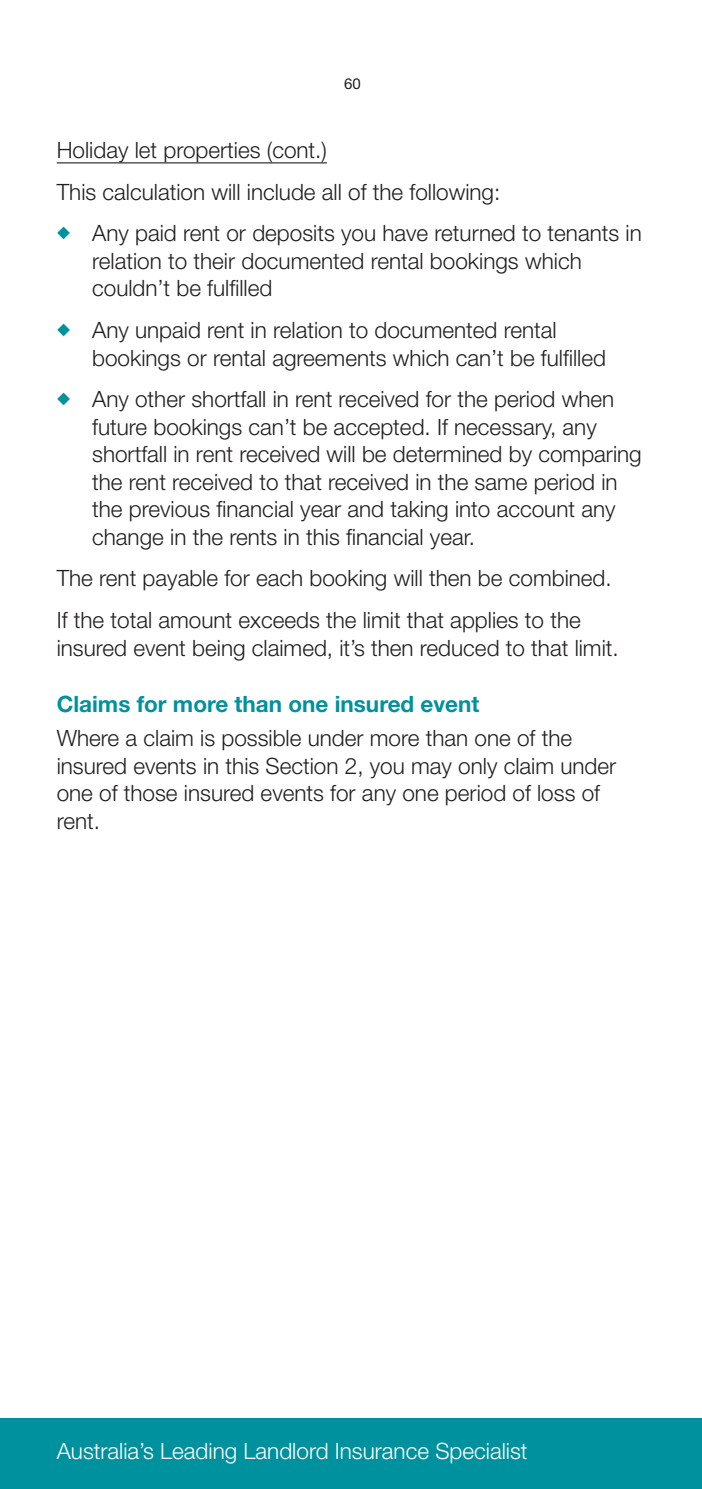
<style>
.page{position:relative;width:702px;height:1489px;background:#fff}
.page>*{position:absolute;margin:0;border:0;box-sizing:border-box;transform-origin:0 0}
.t1{font:300 22.5px/27.5px "Helvetica Neue LT Std";color:#231f20}
.t2{font:300 22.5px "Helvetica Neue LT Std";color:#fff}
.t3{font:700 22.5px "Helvetica Neue LT Std";color:#00919f}
.t4{font:15px "Helvetica Neue LT Std";color:#231f20}
.s1{color:#00919f}
</style>
<div class="page">
<div style="left:0;top:1417px;width:702px;height:71px;background:#00919f"></div>
<hr style="left:57px;top:162px;width:270px;height:1px;background:#231f20">
<p class="t4" style="left:344px;top:75px;width:18px">60</p>
<p class="t1" style="left:57px;top:128px;width:445px;line-height:41.8px">Holiday let properties (cont.)<br>This calculation will include all of the following:</p>
<p class="t1" style="left:92px;top:219px;width:551px;text-indent:-35px"><span class="s1">◆</span> Any paid rent or deposits you have returned to tenants in relation to their documented rental bookings which couldn’t be fulfilled</p>
<p class="t1" style="left:92px;top:316px;width:515px;text-indent:-35px"><span class="s1">◆</span> Any unpaid rent in relation to documented rental bookings or rental agreements which can’t be fulfilled</p>
<p class="t1" style="left:92px;top:385px;width:551px;text-indent:-35px"><span class="s1">◆</span> Any other shortfall in rent received for the period when future bookings can’t be accepted. If necessary, any shortfall in rent received will be determined by comparing the rent received to that received in the same period in the previous financial year and taking into account any change in the rents in this financial year.</p>
<p class="t1" style="left:57px;top:557px;width:556px;line-height:41.8px">The rent payable for each booking will then be combined.<br>If the total amount exceeds the limit that applies to the</p>
<p class="t1" style="left:57px;top:633px;width:563px">insured event being claimed, it’s then reduced to that limit.</p>
<p class="t3" style="left:57px;top:689px;width:424px">Claims for more than one insured event</p>
<p class="t1" style="left:57px;top:724px;width:561px">Where a claim is possible under more than one of the insured events in this Section 2, you may only claim under one of those insured events for any one period of loss of rent.</p>
<p class="t2" style="left:57px;top:1436px;width:472px">Australia’s Leading Landlord Insurance Specialist</p>
</div>
